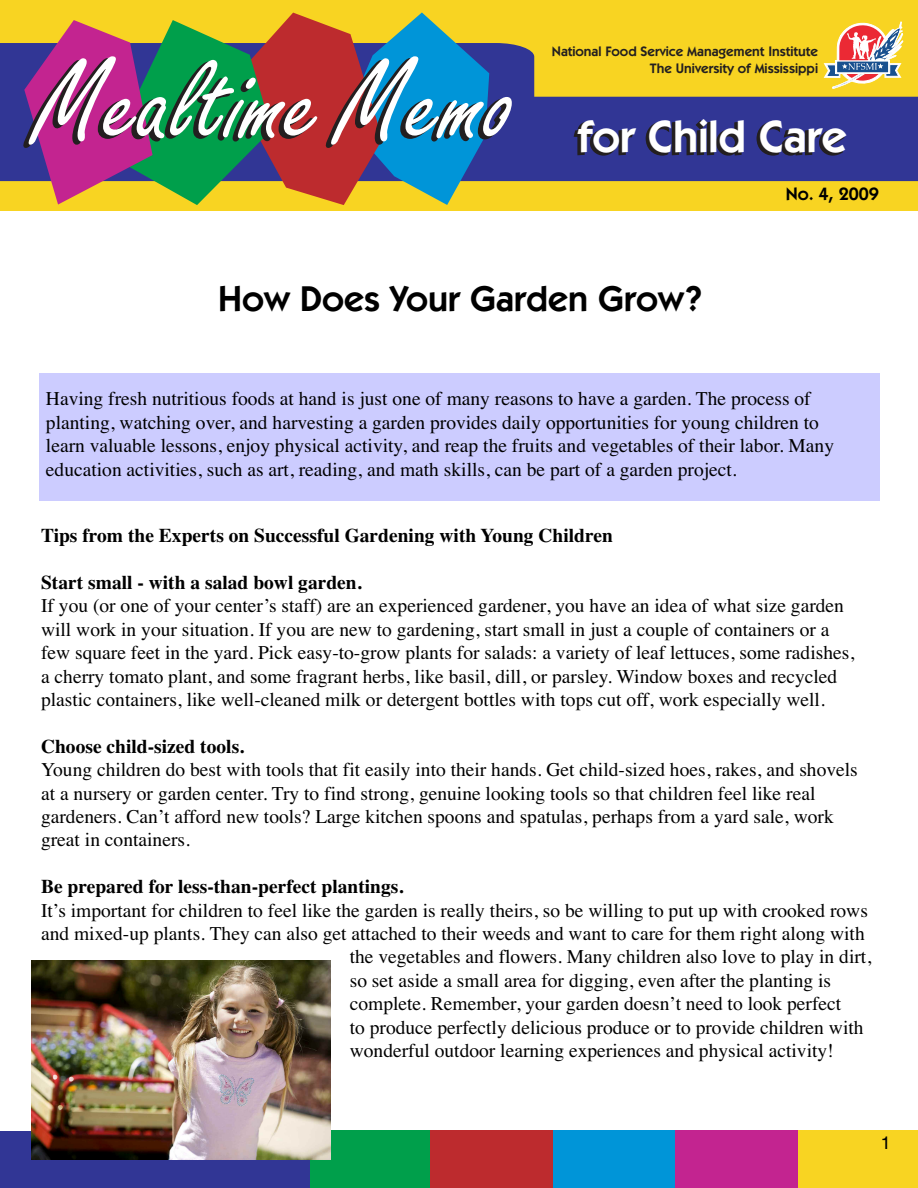
<style>
.page{position:relative;width:918px;height:1188px;background:#fff}
.page>*{position:absolute;margin:0;border:0;box-sizing:border-box;transform-origin:0 0}
.t1{font:115.8px "Freestyle Script";color:#fff}
.t2{font:600 45.3px "Itc Kabel";color:#fff}
.t3{font:600 36px "Itc Kabel";color:#000}
.t4{font:19.5px/23.4px "Times";color:#000}
.t5{font:700 19.5px "Times";color:#000}
.t6{font:600 18px "Itc Kabel";color:#000}
.t7{font:18px "Helvetica";color:#000}
.t8{font:600 13.8px/16.5px "Itc Kabel";color:#231f20;text-align:right}
</style>
<div class="page">
<div style="left:429px;top:1131px;width:124px;height:57px;background:#bd2b2e"></div>
<div style="left:0;top:1131px;width:311px;height:57px;background:#313695"></div>
<div style="left:0;top:0;width:918px;height:211px;background:#f8d422"></div>
<svg style="left:0;top:43px;width:918px;height:139px;fill:#313695"></svg>
<svg style="left:24px;top:12px;width:465px;height:193px"></svg>
<svg style="left:824px;top:21px;width:80px;height:88px"></svg>
<div style="left:310px;top:1131px;width:120px;height:57px;background:#009f4b"></div>
<div style="left:553px;top:1131px;width:123px;height:57px;background:#0095d8"></div>
<div style="left:797px;top:1131px;width:121px;height:57px;background:#f8d422"></div>
<div style="left:675px;top:1131px;width:122px;height:57px;background:#c32490"></div>
<div style="left:40px;top:373px;width:840px;height:127px;background:#ccf"></div>
<img style="left:32px;top:960px;width:299px;height:199px">
<h1 class="t1" style="left:34px;top:32px;width:479px">Mealtime Memo</h1>
<p class="t8" style="left:552px;top:45px;width:268px">National Food Service Management Institute<br>The University of Mississippi</p>
<h2 class="t2" style="left:577px;top:121px;width:271px">for Child Care</h2>
<p class="t6" style="left:786px;top:187px;width:95px">No. 4, 2009</p>
<h3 class="t3" style="left:218px;top:287px;width:485px">How Does Your Garden Grow?</h3>
<p class="t4" style="left:46px;top:387px;width:790px">Having fresh nutritious foods at hand is just one of many reasons to have a garden. The process of planting, watching over, and harvesting a garden provides daily opportunities for young children to learn valuable lessons, enjoy physical activity, and reap the fruits and vegetables of their labor. Many education activities, such as art, reading, and math skills, can be part of a garden project.</p>
<p class="t5" style="left:41px;top:524px;width:573px">Tips from the Experts on Successful Gardening with Young Children</p>
<p class="t5" style="left:41px;top:571px;width:322px">Start small - with a salad bowl garden.</p>
<p class="t4" style="left:41px;top:594px;width:815px">If you (or one of your center’s staff) are an experienced gardener, you have an idea of what size garden will work in your situation. If you are new to gardening, start small in just a couple of containers or a few square feet in the yard. Pick easy-to-grow plants for salads: a variety of leaf lettuces, some radishes, a cherry tomato plant, and some fragrant herbs, like basil, dill, or parsley. Window boxes and recycled plastic containers, like well-cleaned milk or detergent bottles with tops cut off, work especially well.</p>
<p class="t5" style="left:41px;top:735px;width:205px">Choose child-sized tools.</p>
<p class="t4" style="left:41px;top:758px;width:818px">Young children do best with tools that fit easily into their hands. Get child-sized hoes, rakes, and shovels at a nursery or garden center. Try to find strong, genuine looking tools so that children feel like real gardeners. Can’t afford new tools? Large kitchen spoons and spatulas, perhaps from a yard sale, work great in containers.</p>
<p class="t5" style="left:41px;top:875px;width:364px">Be prepared for less-than-perfect plantings.</p>
<p class="t4" style="left:41px;top:898px;width:828px">It’s important for children to feel like the garden is really theirs, so be willing to put up with crooked rows</p>
<p class="t4" style="left:41px;top:922px;width:825px">and mixed-up plants. They can also get attached to their weeds and want to care for them right along with</p>
<p class="t4" style="left:350px;top:945px;width:523px">the vegetables and flowers. Many children also love to play in dirt,</p>
<p class="t4" style="left:350px;top:968px;width:483px">so set aside a small area for digging, even after the planting is</p>
<p class="t4" style="left:350px;top:992px;width:493px">complete. Remember, your garden doesn’t need to look perfect</p>
<p class="t4" style="left:350px;top:1015px;width:515px">to produce perfectly delicious produce or to provide children with</p>
<p class="t4" style="left:350px;top:1039px;width:486px">wonderful outdoor learning experiences and physical activity!</p>
<p class="t7" style="left:881px;top:1132px;width:12px">1</p>
</div>
